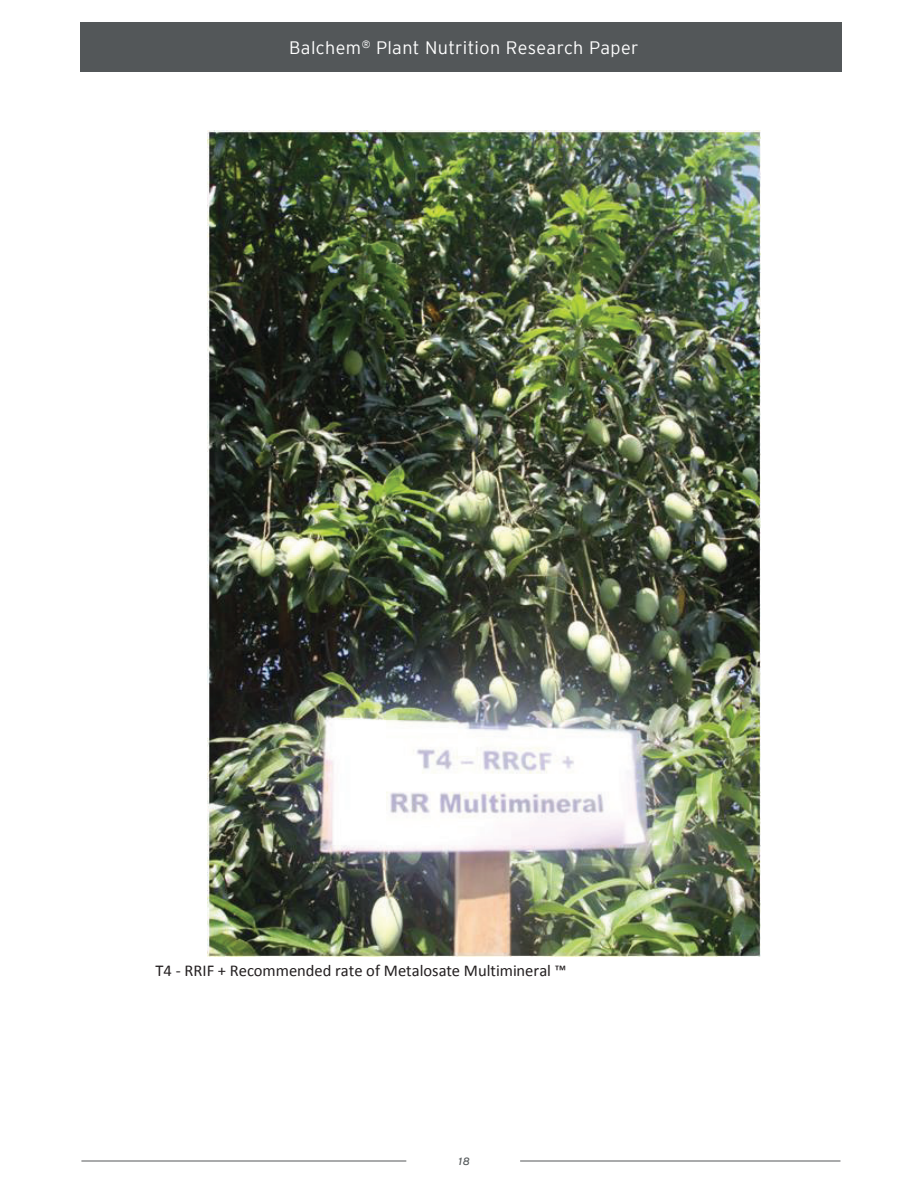
<style>
.page{position:relative;width:918px;height:1188px;background:#fff}
.page>*{position:absolute;margin:0;border:0;box-sizing:border-box;transform-origin:0 0}
.t1{font:300 18px "Interstate";letter-spacing:.02em;color:#fff}
.t2{font:16.5px "Calibri";color:#231f20}
.t3{font:italic 10.5px "Interstate";color:#535759}
</style>
<div class="page">
<img style="left:207px;top:130px;width:553px;height:827px">
<div style="left:80px;top:22px;width:761px;height:50px;background:#535759"></div>
<hr style="left:520px;top:1161px;width:320px;height:1px;background:#555759">
<hr style="left:81px;top:1161px;width:325px;height:1px;background:#555759">
<p class="t1" style="left:289px;top:38px;width:351px">Balchem<sup>®</sup> Plant Nutrition Research Paper</p>
<p class="t2" style="left:156px;top:960px;width:412px">T4 - RRIF + Recommended rate of Metalosate Multimineral ™</p>
<p class="t3" style="left:459px;top:1155px;width:13px">18</p>
</div>
